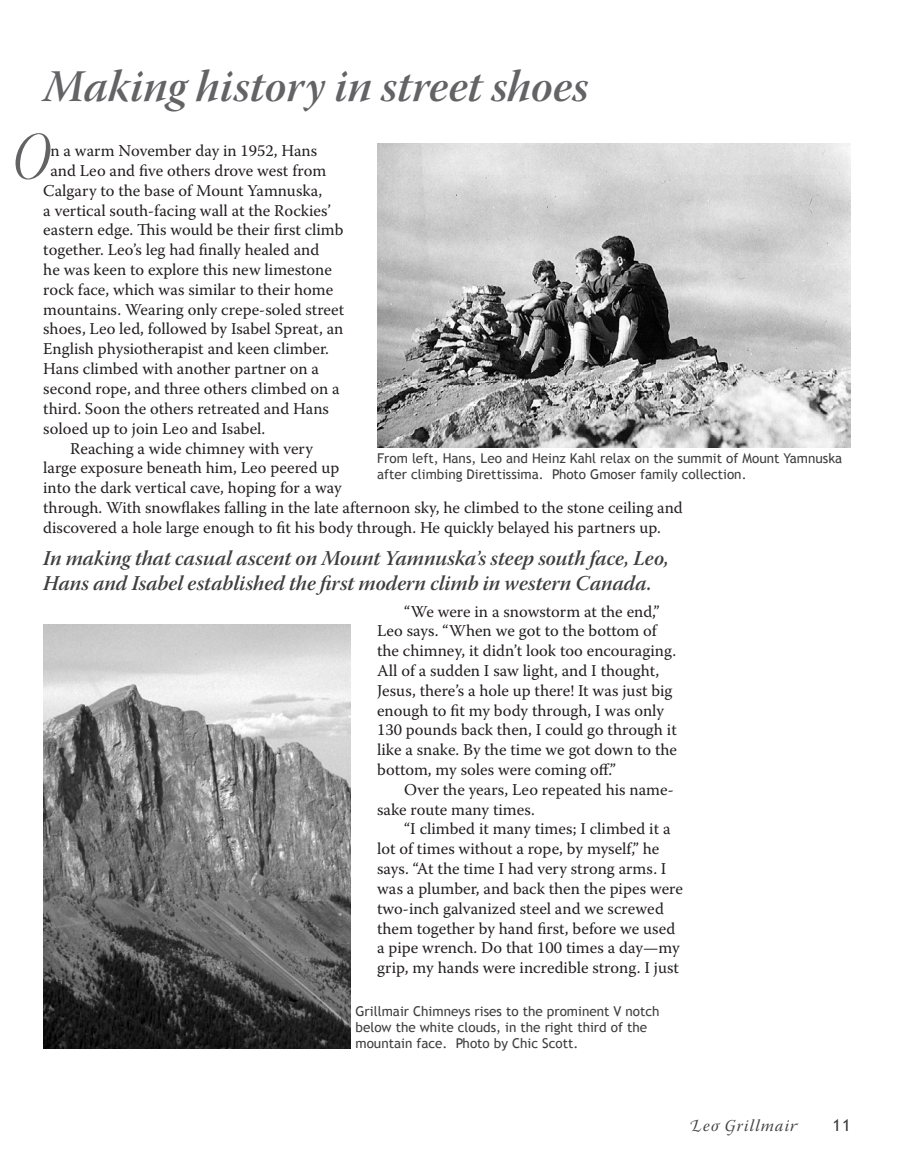
<style>
.page{position:relative;width:905px;height:1175px;background:#fff}
.page>*{position:absolute;margin:0;border:0;box-sizing:border-box;transform-origin:0 0}
.first_paragraph{font:63.3px "Warnock Pro Light It Disp";color:#636366}
.Text_sub-title{font:45px "Warnock Pro Semibold It Subh";color:#636366}
.Text_sub-title_mini{font:21px/25.2px "Warnock Pro Semibold It Subh";color:#3e3e3f}
.Body_text{font:16.5px/19.8px "Warnock Pro";color:#231f20}
.first_paragraph-2{font:16.5px "Warnock Pro";color:#231f20}
.t1{font:16.5px "Warnock Pro It Subh";letter-spacing:.07em;color:#3e3e3f}
.t2{font:16.5px "Trebuchet MS";color:#3e3e3f}
.photo_caption{font:13.5px/16.2px "Trebuchet MS";color:#3e3e3f}
</style>
<div class="page">
<img style="left:377px;top:144px;width:473px;height:304px">
<img style="left:43px;top:624px;width:307px;height:424px">
<p class="Text_sub-title" style="left:43px;top:59px;width:547px">Making history in street shoes</p>
<p class="first_paragraph" style="left:12px;top:121px;width:40px">O</p>
<p class="first_paragraph-2" style="left:50px;top:141px;width:268px">n a warm November day in 1952, Hans</p>
<p class="first_paragraph-2" style="left:50px;top:161px;width:277px">and Leo and five others drove west from</p>
<p class="first_paragraph-2" style="left:43px;top:180px;width:280px">Calgary to the base of Mount Yamnuska,</p>
<p class="first_paragraph-2" style="left:43px;top:200px;width:289px">a vertical south-facing wall at the Rockies’</p>
<p class="first_paragraph-2" style="left:43px;top:220px;width:302px">eastern edge. This would be their first climb</p>
<p class="first_paragraph-2" style="left:43px;top:240px;width:277px">together. Leo’s leg had finally healed and</p>
<p class="first_paragraph-2" style="left:43px;top:260px;width:290px">he was keen to explore this new limestone</p>
<p class="first_paragraph-2" style="left:43px;top:279px;width:291px">rock face, which was similar to their home</p>
<p class="first_paragraph-2" style="left:43px;top:299px;width:302px">mountains. Wearing only crepe-soled street</p>
<p class="first_paragraph-2" style="left:43px;top:319px;width:301px">shoes, Leo led, followed by Isabel Spreat, an</p>
<p class="first_paragraph-2" style="left:43px;top:339px;width:287px">English physiotherapist and keen climber.</p>
<p class="first_paragraph-2" style="left:43px;top:359px;width:277px">Hans climbed with another partner on a</p>
<p class="first_paragraph-2" style="left:43px;top:378px;width:298px">second rope, and three others climbed on a</p>
<p class="first_paragraph-2" style="left:43px;top:398px;width:287px">third. Soon the others retreated and Hans</p>
<p class="first_paragraph-2" style="left:43px;top:418px;width:223px">soloed up to join Leo and Isabel.</p>
<p class="Body_text" style="left:43px;top:438px;width:641px;text-indent:27px">Reaching a wide chimney with very<br>large exposure beneath him, Leo peered up<br>into the dark vertical cave, hoping for a way<br>through. With snowflakes falling in the late afternoon sky, he climbed to the stone ceiling and discovered a hole large enough to fit his body through. He quickly belayed his partners up.</p>
<p class="Text_sub-title_mini" style="left:43px;top:545px;width:627px">In making that casual ascent on Mount Yamnuska’s steep south face, Leo,<br>Hans and Isabel established the first modern climb in western Canada.</p>
<p class="Body_text" style="left:377px;top:601px;width:301px;text-indent:27px">“We were in a snowstorm at the end,” Leo says. “When we got to the bottom of the chimney, it didn’t look too encouraging.<br>All of a sudden I saw light, and I thought, Jesus, there’s a hole up there! It was just big enough to fit my body through, I was only 130 pounds back then, I could go through it like a snake. By the time we got down to the bottom, my soles were coming off.”</p>
<p class="Body_text" style="left:377px;top:779px;width:298px;text-indent:27px">Over the years, Leo repeated his name&shy;sake route many times.</p>
<p class="Body_text" style="left:377px;top:819px;width:307px;text-indent:27px">“I climbed it many times; I climbed it a lot of times without a rope, by myself,” he says. “At the time I had very strong arms. I was a plumber, and back then the pipes were two-inch galvanized steel and we screwed them together by hand first, before we used a pipe wrench. Do that 100 times a day—my grip, my hands were incredible strong. I just</p>
<p class="photo_caption" style="left:377px;top:450px;width:466px">From left, Hans, Leo and Heinz Kahl relax on the summit of Mount Yamnuska after climbing Direttissima. Photo Gmoser family collection.</p>
<p class="photo_caption" style="left:355px;top:1003px;width:305px">Grillmair Chimneys rises to the prominent V notch below the white clouds, in the right third of the mountain face. Photo by Chic Scott.</p>
<p class="t1" style="left:689px;top:1116px;width:109px">Leo Grillmair</p>
<p class="t2" style="left:832px;top:1115px;width:20px">11</p>
</div>
